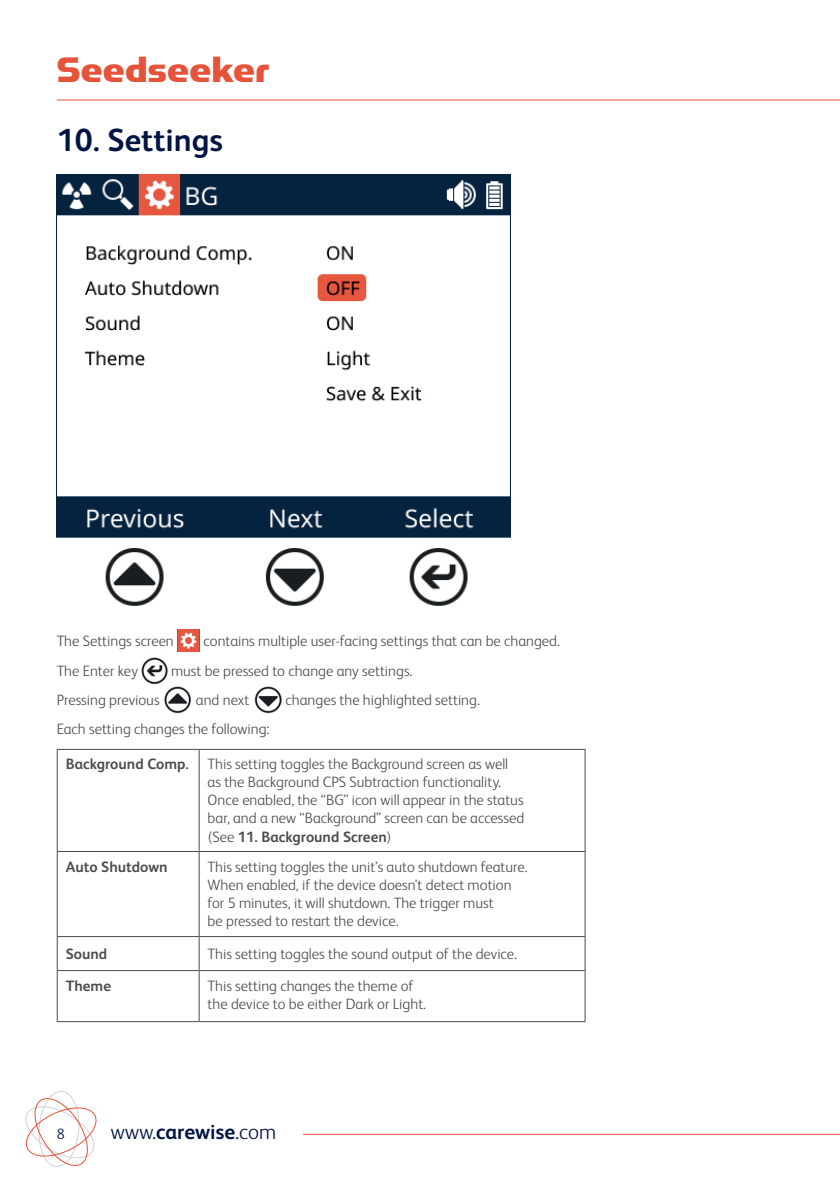
<style>
.page{position:relative;width:840px;height:1191px;background:#fff}
.page>*{position:absolute;margin:0;border:0;box-sizing:border-box;transform-origin:0 0}
.t1{font:40px "Simian Display Chimpanzee";color:#e5533a}
.t2{font:700 32px "FS Albert Pro";color:#001443}
.t3{font:300 21px "FS Albert Pro";letter-spacing:.005em;color:#001443}
.t4{font:300 15px/18px "FS Albert Pro";color:#4b4c4d}
.t5{font:700 15px "FS Albert Pro";color:#4b4c4d}
.t6{font:300 15px "FS Albert Pro";color:#001443}
.s1{font-weight:700}
</style>
<div class="page">
<hr style="left:57px;top:99px;width:782px;height:1px;background:#e5533a">
<hr style="left:303px;top:1133px;width:536px;height:1px;background:#e5533a">
<svg style="left:25px;top:1091px;width:72px;height:76px"></svg>
<img style="left:57px;top:175px;width:453px;height:431px">
<hr style="left:57px;top:749px;width:142px;height:1px;background:#4b4c4d">
<hr style="left:57px;top:750px;width:1px;height:101px;background:#4b4c4d">
<hr style="left:199px;top:749px;width:386px;height:1px;background:#4b4c4d">
<hr style="left:198px;top:750px;width:1px;height:101px;background:#4b4c4d">
<hr style="left:584px;top:750px;width:1px;height:101px;background:#4b4c4d">
<hr style="left:57px;top:851px;width:142px;height:1px;background:#4b4c4d">
<hr style="left:57px;top:852px;width:1px;height:84px;background:#4b4c4d">
<hr style="left:199px;top:851px;width:386px;height:1px;background:#4b4c4d">
<hr style="left:198px;top:852px;width:1px;height:84px;background:#4b4c4d">
<hr style="left:584px;top:852px;width:1px;height:84px;background:#4b4c4d">
<hr style="left:57px;top:936px;width:142px;height:1px;background:#4b4c4d">
<hr style="left:57px;top:937px;width:1px;height:33px;background:#4b4c4d">
<hr style="left:199px;top:936px;width:386px;height:1px;background:#4b4c4d">
<hr style="left:198px;top:937px;width:1px;height:33px;background:#4b4c4d">
<hr style="left:584px;top:937px;width:1px;height:33px;background:#4b4c4d">
<hr style="left:57px;top:970px;width:142px;height:1px;background:#4b4c4d">
<hr style="left:57px;top:971px;width:1px;height:50px;background:#4b4c4d">
<hr style="left:199px;top:970px;width:386px;height:1px;background:#4b4c4d">
<hr style="left:198px;top:971px;width:1px;height:50px;background:#4b4c4d">
<hr style="left:584px;top:971px;width:1px;height:50px;background:#4b4c4d">
<hr style="left:57px;top:1021px;width:142px;height:1px;background:#4b4c4d">
<hr style="left:199px;top:1021px;width:386px;height:1px;background:#4b4c4d">
<img style="left:177px;top:629px;width:22px;height:23px">
<img style="left:141px;top:657px;width:27px;height:28px">
<img style="left:254px;top:686px;width:28px;height:28px">
<img style="left:164px;top:686px;width:27px;height:28px">
<h1 class="t1" style="left:57px;top:48px;width:214px">Seedseeker</h1>
<h2 class="t2" style="left:57px;top:118px;width:168px">10. Settings</h2>
<p class="t4" style="left:57px;top:631px;width:118px">The Settings screen</p>
<p class="t4" style="left:203px;top:631px;width:358px">contains multiple user-facing settings that can be changed.</p>
<p class="t4" style="left:57px;top:660px;width:83px">The Enter key</p>
<p class="t4" style="left:171px;top:660px;width:243px">must be pressed to change any settings.</p>
<p class="t4" style="left:57px;top:690px;width:104px">Pressing previous</p>
<p class="t4" style="left:196px;top:690px;width:55px">and next</p>
<p class="t4" style="left:285px;top:690px;width:196px">changes the highlighted setting.</p>
<p class="t4" style="left:57px;top:719px;width:214px">Each setting changes the following:</p>
<p class="t4" style="left:207px;top:754px;width:318px;text-indent:-142px"><span class="s1">Background Comp.</span> This setting toggles the Background screen as well as the Background CPS Subtraction functionality.<br>Once enabled, the “BG” icon will appear in the status bar, and a new “Background” screen can be accessed (See <span class="s1">11. Background Screen</span>)</p>
<p class="t5" style="left:66px;top:856px;width:103px">Auto Shutdown</p>
<p class="t4" style="left:207px;top:856px;width:321px">This setting toggles the unit’s auto shutdown feature.<br>When enabled, if the device doesn’t detect motion for 5 minutes, it will shutdown. The trigger must<br>be pressed to restart the device.</p>
<p class="t5" style="left:66px;top:943px;width:43px">Sound</p>
<p class="t4" style="left:207px;top:944px;width:311px">This setting toggles the sound output of the device.</p>
<p class="t5" style="left:66px;top:975px;width:47px">Theme</p>
<p class="t4" style="left:207px;top:975px;width:220px">This setting changes the theme of the device to be either Dark or Light.</p>
<p class="t6" style="left:57px;top:1123px;width:10px">8</p>
<h3 class="t3" style="left:111px;top:1117px;width:167px">www.<span class="s1">carewise</span>.com</h3>
</div>
